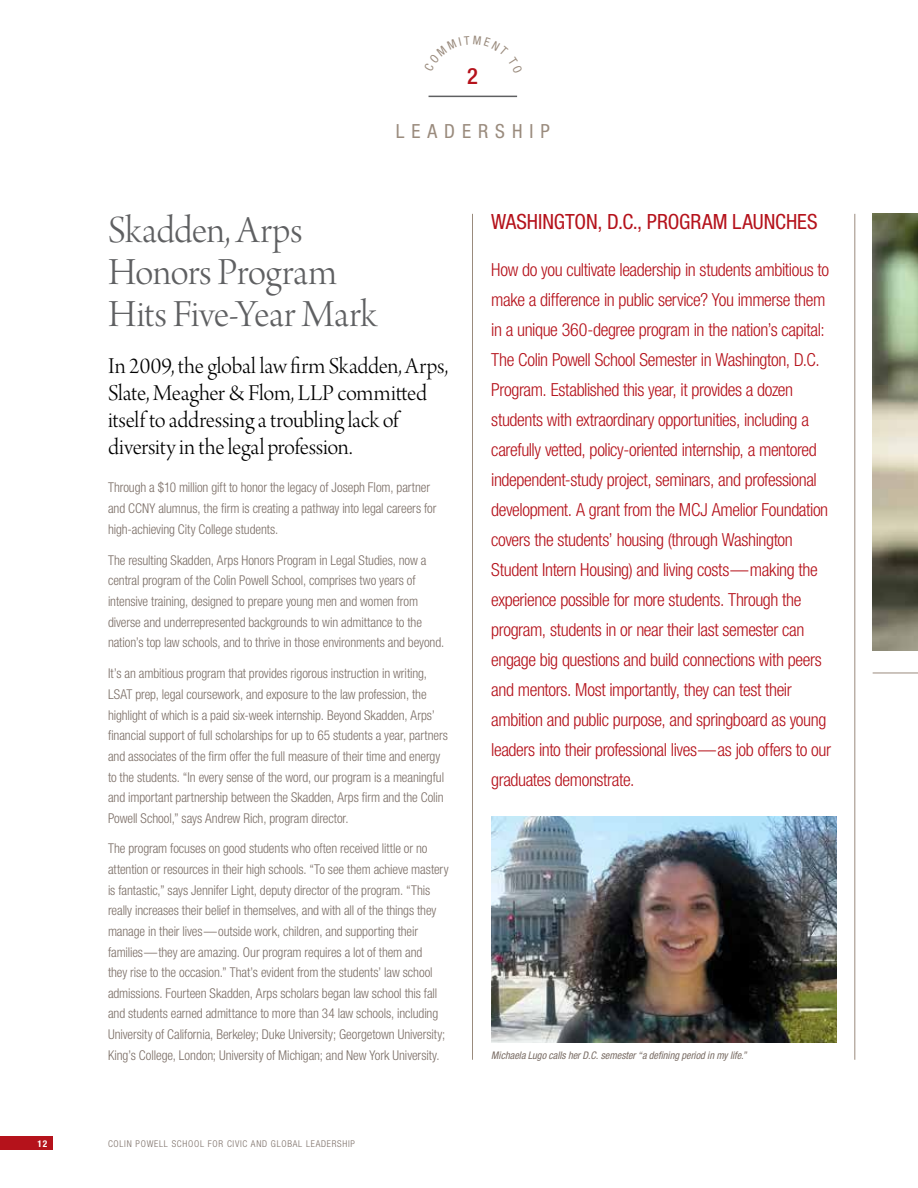
<style>
.page{position:relative;width:918px;height:1188px;background:#fff}
.page>*{position:absolute;margin:0;border:0;box-sizing:border-box;transform-origin:0 0}
.t1{font:40.5px/42px "Arno Pro Light Display";letter-spacing:-.015em;color:#5f6062}
.t2{font:24px/27px "Arno Pro Light Display";letter-spacing:-.01em;color:#000}
.t3{font:500 condensed 22.5px "Helvetica Neue LT Std";color:#b5121b}
.t4{font:condensed 21px "Helvetica Neue LT Std";letter-spacing:-.005em;color:#b5121b}
.t5{font:condensed 19.5px "Helvetica Neue LT Std";color:#9a8b7d}
.t6{font:300 condensed 18px/30px "Helvetica Neue LT Std";letter-spacing:-.025em;color:#b5121b}
.t7{font:300 condensed 13.5px/20.5px "Helvetica Neue LT Std";letter-spacing:-.005em;color:#7b6e66}
.t8{font:italic condensed 10.5px "Helvetica Neue LT Std";color:#7b6e66}
.t9{font:300 condensed 9.3px "Helvetica Neue LT Std";color:#7b6e66}
.t10{font:700 condensed 9.3px "Helvetica Neue LT Std";color:#fff}
</style>
<div class="page">
<hr style="left:429px;top:96px;width:88px;height:1px;background:#5f6062">
<div style="left:0;top:1137px;width:53px;height:13px;background:#b5121b"></div>
<hr style="left:472px;top:214px;width:1px;height:846px;background:#9a8b7d">
<hr style="left:854px;top:214px;width:1px;height:846px;background:#9a8b7d">
<img style="left:491px;top:816px;width:346px;height:226px">
<img style="left:873px;top:214px;width:45px;height:437px">
<hr style="left:873px;top:673px;width:45px;height:1px;background:#9a8b7d">
<h3 class="t3" style="left:467px;top:63px;width:12px">2</h3>
<h3 class="t5" style="left:396px;top:120px;width:15px">LEA</h3>
<h3 class="t5" style="left:444px;top:120px;width:33px">D ERS</h3>
<h3 class="t5" style="left:512px;top:120px;width:39px">HIP</h3>
<h1 class="t1" style="left:108px;top:211px;width:271px">Skadden, Arps<br>Honors Program<br>Hits Five-Year Mark</h1>
<h2 class="t2" style="left:108px;top:354px;width:342px">In 2009, the global law firm Skadden, Arps, Slate, Meagher &amp; Flom, LLP committed itself to addressing a troubling lack of diversity in the legal profession.</h2>
<p class="t7" style="left:108px;top:477px;width:330px">Through a $10 million gift to honor the legacy of Joseph Flom, partner and CCNY alumnus, the firm is creating a pathway into legal careers for high-achieving City College students.</p>
<p class="t7" style="left:108px;top:550px;width:338px">The resulting Skadden, Arps Honors Program in Legal Studies, now a central program of the Colin Powell School, comprises two years of intensive training, designed to prepare young men and women from diverse and underrepresented backgrounds to win admittance to the nation’s top law schools, and to thrive in those environments and beyond.</p>
<p class="t7" style="left:108px;top:663px;width:341px">It’s an ambitious program that provides rigorous instruction in writing, LSAT prep, legal coursework, and exposure to the law profession, the highlight of which is a paid six-week internship. Beyond Skadden, Arps’ financial support of full scholarships for up to 65 students a year, partners and associates of the firm offer the full measure of their time and energy to the students. “In every sense of the word, our program is a meaningful and important partnership between the Skadden, Arps firm and the Colin Powell School,” says Andrew Rich, program director.</p>
<p class="t7" style="left:108px;top:838px;width:342px">The program focuses on good students who often received little or no attention or resources in their high schools. “To see them achieve mastery is fantastic,” says Jennifer Light, deputy director of the program. “This really increases their belief in themselves, and with all of the things they manage in their lives—outside work, children, and supporting their families—they are amazing. Our program requires a lot of them and<br>they rise to the occasion.” That’s evident from the students’ law school admissions. Fourteen Skadden, Arps scholars began law school this fall and students earned admittance to more than 34 law schools, including University of California, Berkeley; Duke University; Georgetown University; King’s College, London; University of Michigan; and New York University.</p>
<p class="t10" style="left:38px;top:1138px;width:11px">12</p>
<p class="t9" style="left:108px;top:1138px;width:11px">Colin</p>
<p class="t9" style="left:136px;top:1138px;width:12px">Powell</p>
<p class="t9" style="left:172px;top:1138px;width:7px">school</p>
<p class="t9" style="left:208px;top:1138px;width:6px">for</p>
<p class="t9" style="left:227px;top:1138px;width:5px">civic</p>
<p class="t9" style="left:251px;top:1138px;width:27px">an d global</p>
<p class="t9" style="left:306px;top:1138px;width:27px">leadership</p>
<h3 class="t4" style="left:491px;top:209px;width:317px">WASHINGTON, D.C., PROGRAM LAUNCHES</h3>
<p class="t6" style="left:491px;top:255px;width:341px">How do you cultivate leadership in students ambitious to make a difference in public service? You immerse them in a unique 360-degree program in the nation’s capital:<br>The Colin Powell School Semester in Washington, D.C.<br>Program. Established this year, it provides a dozen students with extraordinary opportunities, including a carefully vetted, policy-oriented internship, a mentored independent-study project, seminars, and professional development. A grant from the MCJ Amelior Foundation covers the students’ housing (through Washington Student Intern Housing) and living costs—making the experience possible for more students. Through the program, students in or near their last semester can engage big questions and build connections with peers and mentors. Most importantly, they can test their ambition and public purpose, and springboard as young leaders into their professional lives—as job offers to our graduates demonstrate.</p>
<p class="t8" style="left:491px;top:1049px;width:257px">Michaela Lugo calls her D.C. semester “a defining period in my life.”</p>
</div>
